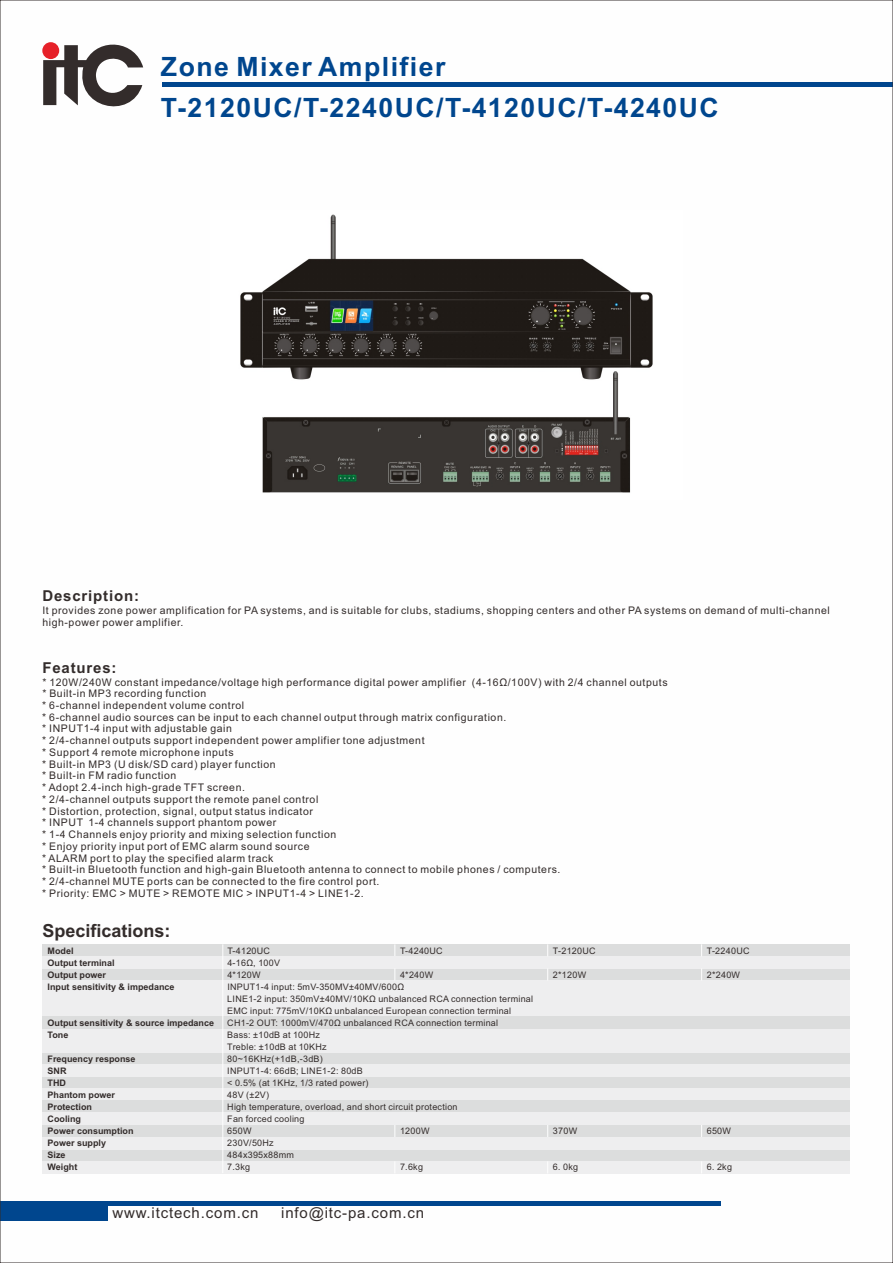
<style>
.page{position:relative;width:893px;height:1263px;background:#fff}
.page>*{position:absolute;margin:0;border:0;box-sizing:border-box;transform-origin:0 0}
.t1{font:700 26.55px/41.1px "Arial";letter-spacing:.055em;color:#00468e}
.t2{font:700 18px "Arial";color:#332c2b}
.t3{font:15px "Arial";letter-spacing:.055em;color:#332c2b}
.t4{font:700 15px "Arial";letter-spacing:.055em;color:#332c2b}
.t5{font:10.5px/11.7px "Arial";letter-spacing:.055em;color:#332c2b}
.t6{font:9px/12px "Arial";letter-spacing:.03em;color:#332c2b}
.t7{font:700 9px/12px "Arial";color:#332c2b}
.s1{font-family:"Sim Sun"}
</style>
<div class="page">
<hr style="left:0;top:1202px;width:720px;height:4px;background:#00468e">
<div style="left:0;top:1202px;width:108px;height:18px;background:#00468e"></div>
<hr style="left:163px;top:82px;width:730px;height:4px;background:#00468e">
<svg style="left:43px;top:42px;width:100px;height:65px"></svg>
<div style="left:42px;top:944px;width:808px;height:12px;background:#dcdddd"></div>
<div style="left:42px;top:968px;width:808px;height:12px;background:#dcdddd"></div>
<div style="left:42px;top:1053px;width:808px;height:12px;background:#dcdddd"></div>
<div style="left:42px;top:1029px;width:808px;height:12px;background:#eeeeef"></div>
<div style="left:42px;top:980px;width:808px;height:36px;background:#eeeeef"></div>
<div style="left:42px;top:1016px;width:808px;height:13px;background:#dcdddd"></div>
<div style="left:42px;top:1077px;width:808px;height:12px;background:#dcdddd"></div>
<div style="left:42px;top:1089px;width:808px;height:12px;background:#eeeeef"></div>
<div style="left:42px;top:1065px;width:808px;height:12px;background:#eeeeef"></div>
<div style="left:42px;top:1041px;width:808px;height:12px;background:#eeeeef"></div>
<svg style="left:394px;top:944px;width:1px;height:12px"></svg>
<div style="left:42px;top:956px;width:808px;height:12px;background:#eeeeef"></div>
<svg style="left:394px;top:968px;width:1px;height:12px"></svg>
<svg style="left:547px;top:944px;width:1px;height:12px"></svg>
<svg style="left:547px;top:968px;width:1px;height:12px"></svg>
<svg style="left:701px;top:944px;width:1px;height:12px"></svg>
<svg style="left:701px;top:968px;width:1px;height:12px"></svg>
<img style="left:240px;top:214px;width:413px;height:279px">
<div style="left:42px;top:1101px;width:808px;height:12px;background:#dcdddd"></div>
<div style="left:42px;top:1125px;width:808px;height:12px;background:#dcdddd"></div>
<div style="left:42px;top:1149px;width:808px;height:12px;background:#dcdddd"></div>
<div style="left:42px;top:1113px;width:808px;height:12px;background:#eeeeef"></div>
<div style="left:42px;top:1137px;width:808px;height:12px;background:#eeeeef"></div>
<div style="left:42px;top:1161px;width:808px;height:12px;background:#eeeeef"></div>
<hr style="left:222px;top:944px;width:1px;height:229px;background:#fefefe">
<svg style="left:394px;top:1125px;width:1px;height:12px"></svg>
<svg style="left:547px;top:1125px;width:1px;height:12px"></svg>
<svg style="left:701px;top:1125px;width:1px;height:12px"></svg>
<h1 class="t1" style="left:161px;top:48px;width:559px">Zone Mixer Amplifier<br>T-2120UC/T-2240UC/T-4120UC/T-4240UC</h1>
<h3 class="t4" style="left:42px;top:590px;width:98px">Description:</h3>
<p class="t5" style="left:42px;top:605px;width:789px">It provides zone power amplification for PA systems, and is suitable for clubs, stadiums, shopping centers and other PA systems on demand of multi-channel high-power power amplifier.</p>
<h3 class="t4" style="left:42px;top:662px;width:76px">Features:</h3>
<p class="t5" style="left:42px;top:677px;width:627px">* 120W/240W constant impedance/voltage high performance digital power amplifier (4-16Ω/100V) with 2/4 channel outputs * Built-in MP3 recording function<br>* 6-channel independent volume control<br>* 6-channel audio sources can be input to each channel output through matrix configuration.<br>* INPUT1-4 input with adjustable gain<br>* 2/4-channel outputs support independent power amplifier tone adjustment<br>* Support 4 remote microphone inputs<br>* Built-in MP3 (U disk/SD card) player function<br>* Built-in FM radio function<br>* Adopt 2.4-inch high-grade TFT screen.<br>* 2/4-channel outputs support the remote panel control<br>* Distortion, protection, signal, output status indicator<br>* INPUT 1-4 channels support phantom power<br>* 1-4 Channels enjoy priority and mixing selection function<br>* Enjoy priority input port of EMC alarm sound source<br>* ALARM port to play the specified alarm track<br>* Built-in Bluetooth function and high-gain Bluetooth antenna to connect to mobile phones / computers.<br>* 2/4-channel MUTE ports can be connected to the fire control port.<br>* Priority: EMC &gt; MUTE &gt; REMOTE MIC &gt; INPUT1-4 &gt; LINE1-2.</p>
<h2 class="t2" style="left:42px;top:924px;width:130px">Specifications:</h2>
<p class="t7" style="left:48px;top:945px;width:129px">Model<br>Output terminal<br>Output power<br>Input sensitivity &amp; impedance</p>
<p class="t7" style="left:48px;top:1017px;width:168px">Output sensitivity &amp; source impedance<br>Tone</p>
<p class="t7" style="left:48px;top:1053px;width:90px">Frequency response<br>SNR<br>THD<br>Phantom power<br>Protection<br>Cooling<br>Power consumption<br>Power supply<br>Size<br>Weight</p>
<p class="t6" style="left:227px;top:945px;width:307px">T-4120UC<br>4-16Ω, 100V<br>4*120W<br>INPUT1-4 input: 5mV-350MV±40MV/600Ω<br>LINE1-2 input: 350mV±40MV/10KΩ unbalanced RCA connection terminal<br>EMC input: 775mV/10KΩ unbalanced European connection terminal<br>CH1-2 OUT: 1000mV/470Ω unbalanced RCA connection terminal<br>Bass: ±10dB at 100Hz<br>Treble: ±10dB at 10KHz<br>80~16KHz(+1dB,-3dB)<br>INPUT1-4: 66dB; LINE1-2: 80dB<br>&lt; 0.5% (at 1KHz, 1/3 rated power)<br>48V (±2V)<br>High temperature, overload, and short circuit protection<br>Fan forced cooling<br>650W<br>230V/50Hz<br>484x395x88mm<br>7.3kg</p>
<p class="t6" style="left:400px;top:945px;width:44px">T-4240UC</p>
<p class="t6" style="left:400px;top:969px;width:35px">4*240W</p>
<p class="t6" style="left:400px;top:1125px;width:31px">1200W</p>
<p class="t6" style="left:400px;top:1161px;width:25px">7.6kg</p>
<h3 class="t3" style="left:112px;top:1207px;width:147px">www.itctech.com.cn</h3>
<h3 class="t3" style="left:281px;top:1207px;width:144px">info@itc-pa.com.cn</h3>
<p class="t6" style="left:553px;top:945px;width:44px">T-2120UC</p>
<p class="t6" style="left:553px;top:969px;width:35px">2*120W</p>
<p class="t6" style="left:553px;top:1125px;width:26px">370W</p>
<p class="t6" style="left:553px;top:1161px;width:27px">6<span class="s1">.</span>0kg</p>
<p class="t6" style="left:707px;top:945px;width:44px">T-2240UC</p>
<p class="t6" style="left:707px;top:969px;width:35px">2*240W</p>
<p class="t6" style="left:707px;top:1125px;width:26px">650W</p>
<p class="t6" style="left:707px;top:1161px;width:27px">6<span class="s1">.</span>2kg</p>
</div>
